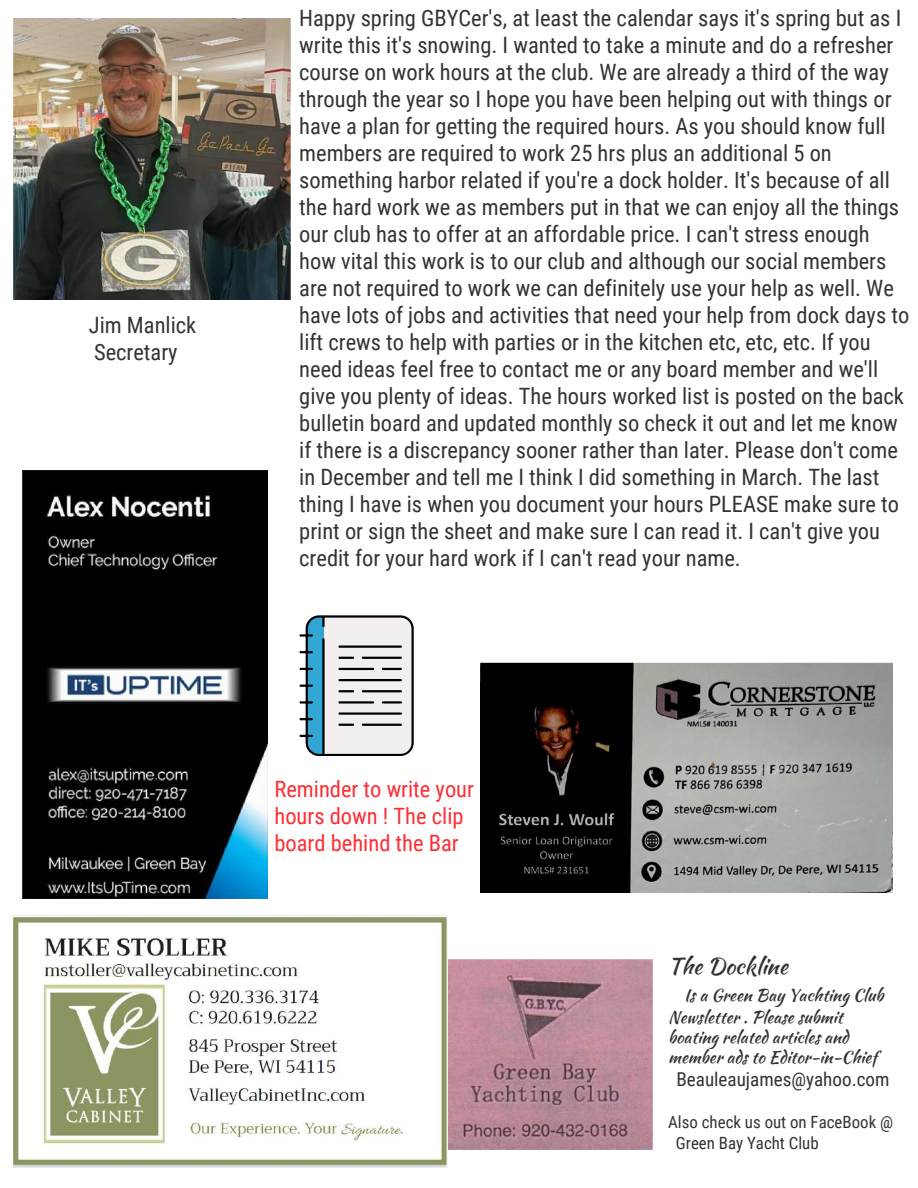
<style>
.page{position:relative;width:918px;height:1188px;background:#fff}
.page>*{position:absolute;margin:0;border:0;box-sizing:border-box;transform-origin:0 0}
.t1{font:22.5px/27px "Roboto Condensed";color:#333}
.t2{font:22.5px/27px "Roboto Condensed";color:#ff2d34}
.t3{font:22.5px "Kaushan Script";color:#333}
.t4{font:19.2px "Roboto Condensed";color:#333}
.t5{font:16.8px/20.7px "Kaushan Script";color:#333}
.t6{font:16.8px/20.2px "Roboto Condensed";color:#333}
</style>
<div class="page">
<img style="left:448px;top:960px;width:204px;height:190px">
<img style="left:22px;top:470px;width:245px;height:429px">
<img style="left:14px;top:915px;width:434px;height:253px">
<img style="left:480px;top:662px;width:413px;height:230px">
<svg style="left:300px;top:615px;width:114px;height:141px"></svg>
<hr style="left:362px;top:724px;width:40px;height:2px;background:#000">
<img style="left:14px;top:18px;width:276px;height:281px">
<p class="t1" style="left:89px;top:311px;width:109px">Jim Manlick<br>Secretary</p>
<p class="t1" style="left:299px;top:4px;width:612px">Happy spring GBYCer's, at least the calendar says it's spring but as I write this it's snowing. I wanted to take a minute and do a refresher course on work hours at the club. We are already a third of the way through the year so I hope you have been helping out with things or have a plan for getting the required hours. As you should know full members are required to work 25 hrs plus an additional 5 on something harbor related if you're a dock holder. It's because of all the hard work we as members put in that we can enjoy all the things our club has to offer at an affordable price. I can't stress enough how vital this work is to our club and although our social members are not required to work we can definitely use your help as well. We have lots of jobs and activities that need your help from dock days to lift crews to help with parties or in the kitchen etc, etc, etc. If you need ideas feel free to contact me or any board member and we'll give you plenty of ideas. The hours worked list is posted on the back bulletin board and updated monthly so check it out and let me know if there is a discrepancy sooner rather than later. Please don't come in December and tell me I think I did something in March. The last thing I have is when you document your hours PLEASE make sure to print or sign the sheet and make sure I can read it. I can't give you credit for your hard work if I can't read your name.</p>
<p class="t2" style="left:274px;top:774px;width:201px">Reminder to write your hours down ! The clip board behind the Bar</p>
<p class="t3" style="left:668px;top:950px;width:121px">The Dockline</p>
<p class="t5" style="left:668px;top:985px;width:217px;text-indent:16px">Is a Green Bay Yachting Club<br>Newsletter . Please submit boating related articles and member ads to Editor-in-Chief</p>
<p class="t4" style="left:676px;top:1065px;width:215px">Beauleaujames@yahoo.com</p>
<p class="t6" style="left:676px;top:1112px;width:219px;text-indent:-8px">Also check us out on FaceBook @<br>Green Bay Yacht Club</p>
</div>
